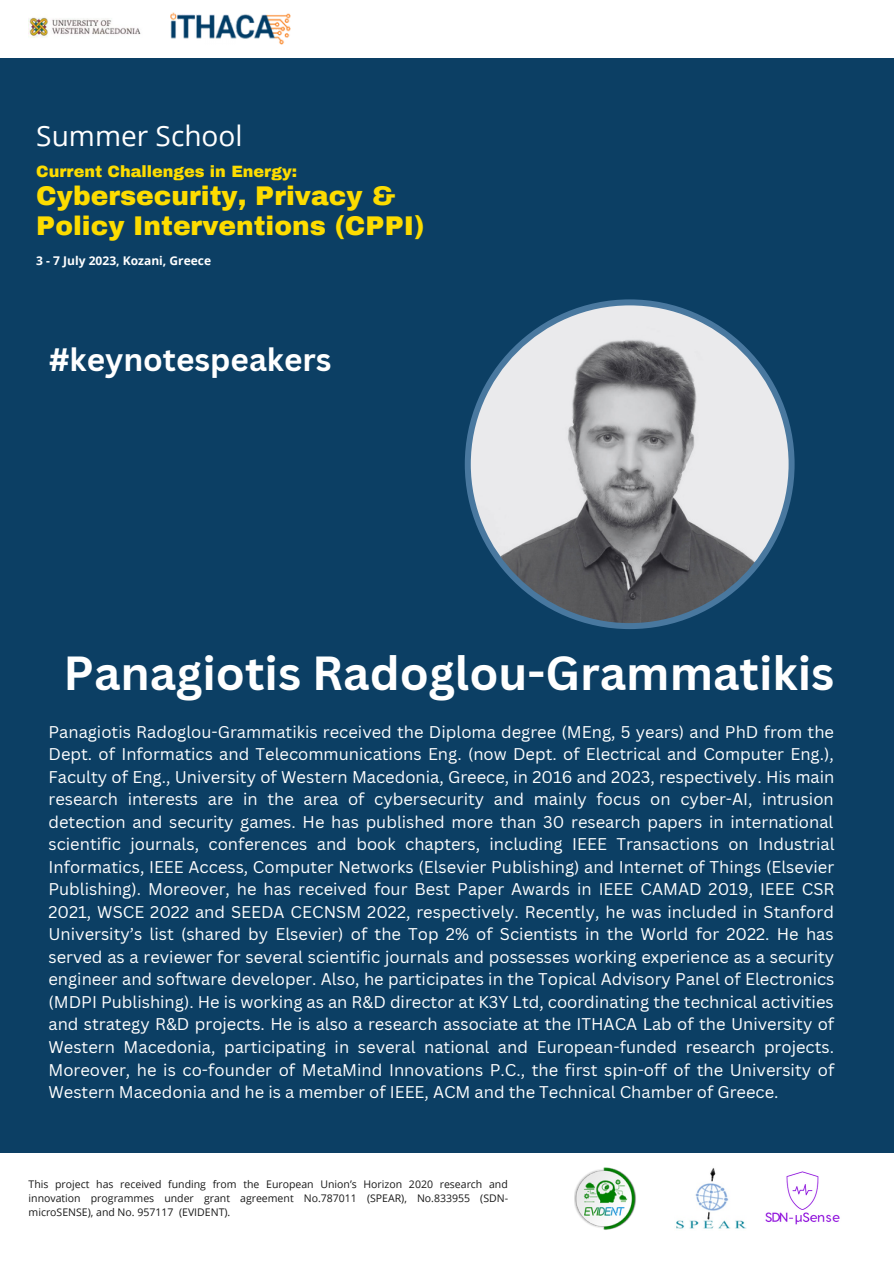
<style>
.page{position:relative;width:894px;height:1264px;background:#fff}
.page>*{position:absolute;margin:0;border:0;box-sizing:border-box;transform-origin:0 0}
.t1{font:700 46.5px "Canva Sans";color:#fff}
.t2{font:700 31.5px "Canva Sans";color:#fff}
.t3{font:28.05px "Open Sans";color:#fff}
.t4{font:900 26.4px/30.6px "Archivo";color:#fddc00}
.t5{font:16.5px/22.5px "Canva Sans";color:#fff;text-align:justify}
.t6{font:900 16.05px "Archivo";color:#fddc00}
.t7{font:700 12px "Open Sans";color:#fff}
.t8{font:10.5px/14px "Open Sans";color:#1a1a1a;text-align:justify}
</style>
<div class="page">
<div style="left:0;top:0;width:893px;height:1263px;background:#0c3f64"></div>
<div style="left:0;top:1152px;width:893px;height:111px;background:#fff"></div>
<img style="left:765px;top:1171px;width:75px;height:54px">
<img style="left:676px;top:1168px;width:71px;height:61px">
<img style="left:574px;top:1167px;width:62px;height:63px">
<div style="left:0;top:0;width:893px;height:57px;background:#fff"></div>
<img style="left:29px;top:17px;width:112px;height:21px">
<img style="left:170px;top:13px;width:121px;height:31px">
<svg style="left:464px;top:299px;width:330px;height:330px"></svg>
<p class="t3" style="left:36px;top:116px;width:208px">Summer School</p>
<p class="t6" style="left:36px;top:163px;width:262px">Current Challenges in Energy:</p>
<p class="t4" style="left:36px;top:180px;width:389px">Cybersecurity, Privacy &amp;<br>Policy Interventions (CPPI)</p>
<p class="t7" style="left:36px;top:252px;width:176px">3 - 7 July 2023, Kozani, Greece</p>
<p class="t2" style="left:49px;top:337px;width:284px">#keynotespeakers</p>
<p class="t1" style="left:64px;top:640px;width:772px">Panagiotis Radoglou-Grammatikis</p>
<p class="t5" style="left:48px;top:720px;width:787px">Panagiotis Radoglou-Grammatikis received the Diploma degree (MEng, 5 years) and PhD from the Dept. of Informatics and Telecommunications Eng. (now Dept. of Electrical and Computer Eng.), Faculty of Eng., University of Western Macedonia, Greece, in 2016 and 2023, respectively. His main research interests are in the area of cybersecurity and mainly focus on cyber-AI, intrusion detection and security games. He has published more than 30 research papers in international scientific journals, conferences and book chapters, including IEEE Transactions on Industrial Informatics, IEEE Access, Computer Networks (Elsevier Publishing) and Internet of Things (Elsevier Publishing). Moreover, he has received four Best Paper Awards in IEEE CAMAD 2019, IEEE CSR 2021, WSCE 2022 and SEEDA CECNSM 2022, respectively. Recently, he was included in Stanford University’s list (shared by Elsevier) of the Top 2% of Scientists in the World for 2022. He has served as a reviewer for several scientific journals and possesses working experience as a security engineer and software developer. Also, he participates in the Topical Advisory Panel of Electronics (MDPI Publishing). He is working as an R&amp;D director at K3Y Ltd, coordinating the technical activities and strategy R&amp;D projects. He is also a research associate at the ITHACA Lab of the University of Western Macedonia, participating in several national and European-funded research projects.<br>Moreover, he is co-founder of MetaMind Innovations P.C., the first spin-off of the University of Western Macedonia and he is a member of IEEE, ACM and the Technical Chamber of Greece.</p>
<p class="t8" style="left:29px;top:1177px;width:481px">This project has received funding from the European Union’s Horizon 2020 research and innovation programmes under grant agreement No.787011 (SPEAR), No.833955 (SDN&shy;microSENSE), and No. 957117 (EVIDENT).</p>
</div>
